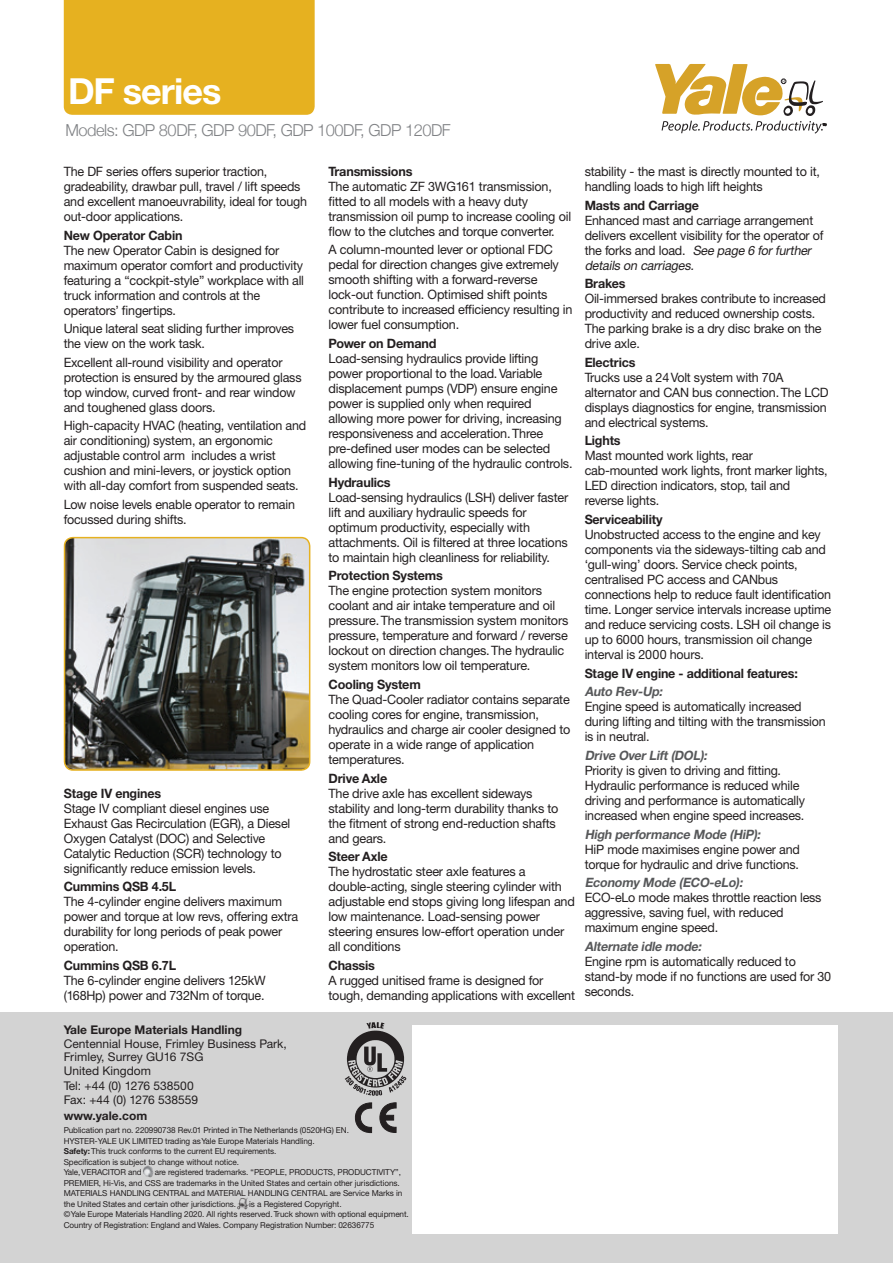
<style>
.page{position:relative;width:893px;height:1263px;background:#fff}
.page>*{position:absolute;margin:0;border:0;box-sizing:border-box;transform-origin:0 0}
.t1{font:700 36px "Helvetica Neue CE";letter-spacing:-.03em;color:#fff}
.t2{font:300 16.5px "Helvetica Neue";letter-spacing:-.03em;color:#808285}
.t3{font:12.9px/15px "Helvetica Neue CE";letter-spacing:-.015em;color:#231f20}
.t4{font:700 12.9px "Helvetica Neue CE";letter-spacing:-.015em;color:#231f20}
.t5{font:12px/13.5px "Helvetica Neue CE";color:#231f20}
.t6{font:700 12px "Helvetica Neue CE";color:#231f20}
.t7{font:8.25px/10.5px "Helvetica Neue CE";letter-spacing:-.01em;color:#231f20}
.s1{font-weight:700}
.s2{font-style:italic}
.s3{font-weight:700;font-style:italic;color:#57585a}
</style>
<div class="page">
<svg style="left:655px;top:64px;width:171px;height:70px"></svg>
<div style="left:64px;top:0;width:251px;height:115px;background:#e6b120"></div>
<div style="left:0;top:1012px;width:893px;height:251px;background:#d3d3d3"></div>
<div style="left:412px;top:1025px;width:426px;height:208px;background:#fff"></div>
<svg style="left:354px;top:1102px;width:42px;height:31px"></svg>
<img style="left:345px;top:1022px;width:62px;height:74px">
<svg style="left:143px;top:1166px;width:11px;height:11px"></svg>
<svg style="left:237px;top:1198px;width:12px;height:11px"></svg>
<img style="left:65px;top:538px;width:245px;height:232px">
<div style="left:64px;top:537px;width:246px;height:234px;border:2px solid #e6b120;border-radius:9px"></div>
<p class="t1" style="left:68px;top:69px;width:155px">DF series</p>
<p class="t2" style="left:65px;top:117px;width:387px">Models: GDP 80DF, GDP 90DF, GDP 100DF, GDP 120DF</p>
<p class="t3" style="left:64px;top:164px;width:245px">The DF series offers superior traction, gradeability, drawbar pull, travel / lift speeds and excellent manoeuvrability, ideal for tough out-door applications.</p>
<p class="t3" style="left:64px;top:228px;width:242px"><span class="s1">New Operator Cabin<br></span>The new Operator Cabin is designed for maximum operator comfort and productivity featuring a “cockpit-style” workplace with all truck information and controls at the operators’ fingertips.</p>
<p class="t3" style="left:64px;top:321px;width:232px">Unique lateral seat sliding further improves the view on the work task.</p>
<p class="t3" style="left:64px;top:355px;width:239px">Excellent all-round visibility and operator protection is ensured by the armoured glass top window, curved front- and rear window and toughened glass doors.</p>
<p class="t3" style="left:64px;top:418px;width:244px">High-capacity HVAC (heating, ventilation and air conditioning) system, an ergonomic adjustable control arm includes a wrist cushion and mini-levers, or joystick option with all-day comfort from suspended seats.</p>
<p class="t3" style="left:64px;top:497px;width:233px">Low noise levels enable operator to remain focussed during shifts.</p>
<p class="t3" style="left:328px;top:164px;width:244px"><span class="s1">Transmissions<br></span>The automatic ZF 3WG161 transmission, fitted to all models with a heavy duty transmission oil pump to increase cooling oil flow to the clutches and torque converter.</p>
<p class="t3" style="left:328px;top:242px;width:245px">A column-mounted lever or optional FDC pedal for direction changes give extremely smooth shifting with a forward-reverse lock-out function. Optimised shift points contribute to increased efficiency resulting in lower fuel consumption.</p>
<p class="t3" style="left:328px;top:336px;width:246px"><span class="s1">Power on Demand<br></span>Load-sensing hydraulics provide lifting power proportional to the load. Variable displacement pumps (VDP) ensure engine power is supplied only when required allowing more power for driving, increasing responsiveness and acceleration. Three pre-defined user modes can be selected allowing fine-tuning of the hydraulic controls.</p>
<p class="t3" style="left:328px;top:475px;width:241px"><span class="s1">Hydraulics<br></span>Load-sensing hydraulics (LSH) deliver faster lift and auxiliary hydraulic speeds for optimum productivity, especially with attachments. Oil is filtered at three locations to maintain high cleanliness for reliability.</p>
<p class="t3" style="left:328px;top:568px;width:241px"><span class="s1">Protection Systems<br></span>The engine protection system monitors coolant and air intake temperature and oil pressure. The transmission system monitors pressure, temperature and forward / reverse lockout on direction changes. The hydraulic system monitors low oil temperature.</p>
<p class="t3" style="left:328px;top:677px;width:243px"><span class="s1">Cooling System<br></span>The Quad-Cooler radiator contains separate cooling cores for engine, transmission, hydraulics and charge air cooler designed to operate in a wide range of application temperatures.</p>
<p class="t3" style="left:328px;top:770px;width:232px"><span class="s1">Drive Axle<br></span>The drive axle has excellent sideways stability and long-term durability thanks to the fitment of strong end-reduction shafts and gears.</p>
<p class="t3" style="left:328px;top:849px;width:248px"><span class="s1">Steer Axle<br></span>The hydrostatic steer axle features a double-acting, single steering cylinder with adjustable end stops giving long lifespan and low maintenance. Load-sensing power steering ensures low-effort operation under all conditions</p>
<p class="t3" style="left:328px;top:958px;width:248px"><span class="s1">Chassis<br></span>A rugged unitised frame is designed for tough, demanding applications with excellent</p>
<p class="t3" style="left:64px;top:786px;width:228px"><span class="s1">Stage IV engines<br></span>Stage IV compliant diesel engines use Exhaust Gas Recirculation (EGR), a Diesel Oxygen Catalyst (DOC) and Selective Catalytic Reduction (SCR) technology to significantly reduce emission levels.</p>
<p class="t3" style="left:64px;top:879px;width:236px"><span class="s1">Cummins QSB 4.5L<br></span>The 4-cylinder engine delivers maximum power and torque at low revs, offering extra durability for long periods of peak power operation.</p>
<p class="t3" style="left:64px;top:958px;width:204px"><span class="s1">Cummins QSB 6.7L<br></span>The 6-cylinder engine delivers 125kW (168Hp) power and 732Nm of torque.</p>
<p class="t5" style="left:64px;top:1023px;width:224px"><span class="s1">Yale Europe Materials Handling<br></span>Centennial House, Frimley Business Park,<br>Frimley, Surrey GU16 7SG<br>United Kingdom</p>
<p class="t5" style="left:64px;top:1079px;width:136px">Tel: +44 (0) 1276 538500<br>Fax: +44 (0) 1276 538559</p>
<p class="t6" style="left:64px;top:1108px;width:85px">www.yale.com</p>
<p class="t7" style="left:64px;top:1125px;width:287px">Publication part no. 220990738 Rev.01 Printed in The Netherlands (0520HG) EN.<br>HYSTER-YALE UK LIMITED trading as Yale Europe Materials Handling.<br><span class="s1">Safety:</span> This truck conforms to the current EU requirements.<br>Specification is subject to change without notice.<br>Yale, VERACITOR and</p>
<p class="t7" style="left:64px;top:1167px;width:340px;text-indent:91px">are registered trademarks. “PEOPLE, PRODUCTS, PRODUCTIVITY”, PREMIER, Hi-Vis, and CSS are trademarks in the United States and certain other jurisdictions.<br>MATERIALS HANDLING CENTRAL and MATERIAL HANDLING CENTRAL are Service Marks in the United States and certain other jurisdictions.</p>
<p class="t7" style="left:64px;top:1199px;width:347px;text-indent:185px">is a Registered Copyright.<br>© Yale Europe Materials Handling 2020. All rights reserved. Truck shown with optional equipment.<br>Country of Registration: England and Wales. Company Registration Number: 02636775</p>
<p class="t3" style="left:585px;top:164px;width:237px">stability - the mast is directly mounted to it, handling loads to high lift heights</p>
<p class="t3" style="left:585px;top:198px;width:240px"><span class="s1">Masts and Carriage<br></span>Enhanced mast and carriage arrangement delivers excellent visibility for the operator of t h e fo r ks a n d l o a d . <span class="s2">See page 6 forfurther details on carriages.</span></p>
<p class="t3" style="left:585px;top:276px;width:243px"><span class="s1">Brakes<br></span>Oil-immersed brakes contribute to increased productivity and reduced ownership costs.<br>The parking brake is a dry disc brake on the drive axle.</p>
<p class="t3" style="left:585px;top:355px;width:246px"><span class="s1">Electrics<br></span>Trucks use a 24 Volt system with 70A alternator and CAN bus connection. The LCD displays diagnostics for engine, transmission and electrical systems.</p>
<p class="t3" style="left:585px;top:433px;width:244px"><span class="s1">Lights<br></span>Mast mounted work lights, rear cab-mounted work lights, front marker lights,<br>LED direction indicators, stop, tail and reverse lights.</p>
<p class="t3" style="left:585px;top:512px;width:248px"><span class="s1">Serviceability<br></span>Unobstructed access to the engine and key components via the sideways-tilting cab and ‘gull-wing’ doors. Service check points, centralised PC access and CANbus connections help to reduce fault identification time. Longer service intervals increase uptime and reduce servicing costs. LSH oil change is up to 6000 hours, transmission oil change interval is 2000 hours.</p>
<p class="t4" style="left:585px;top:665px;width:215px">Stage IV engine - additional features:</p>
<p class="t3" style="left:585px;top:684px;width:243px"><span class="s3">Auto Rev-Up:<br></span>Engine speed is automatically increased during lifting and tilting with the transmission is in neutral.</p>
<p class="t3" style="left:585px;top:748px;width:222px"><span class="s3">Drive OverLift(DOL):<br></span>Priority is given to driving and fitting.<br>Hydraulic performance is reduced while driving and performance is automatically increased when engine speed increases.</p>
<p class="t3" style="left:585px;top:827px;width:217px"><span class="s3">High performance Mode (HiP):<br></span>HiP mode maximises engine power and torque for hydraulic and drive functions.</p>
<p class="t3" style="left:585px;top:875px;width:238px"><span class="s3">Economy Mode (ECO-eLo):<br></span>ECO-eLo mode makes throttle reaction less aggressive, saving fuel, with reduced maximum engine speed.</p>
<p class="t3" style="left:585px;top:939px;width:248px"><span class="s3">Alternate idle mode:<br></span>Engine rpm is automatically reduced to stand-by mode if no functions are used for 30 seconds.</p>
</div>
